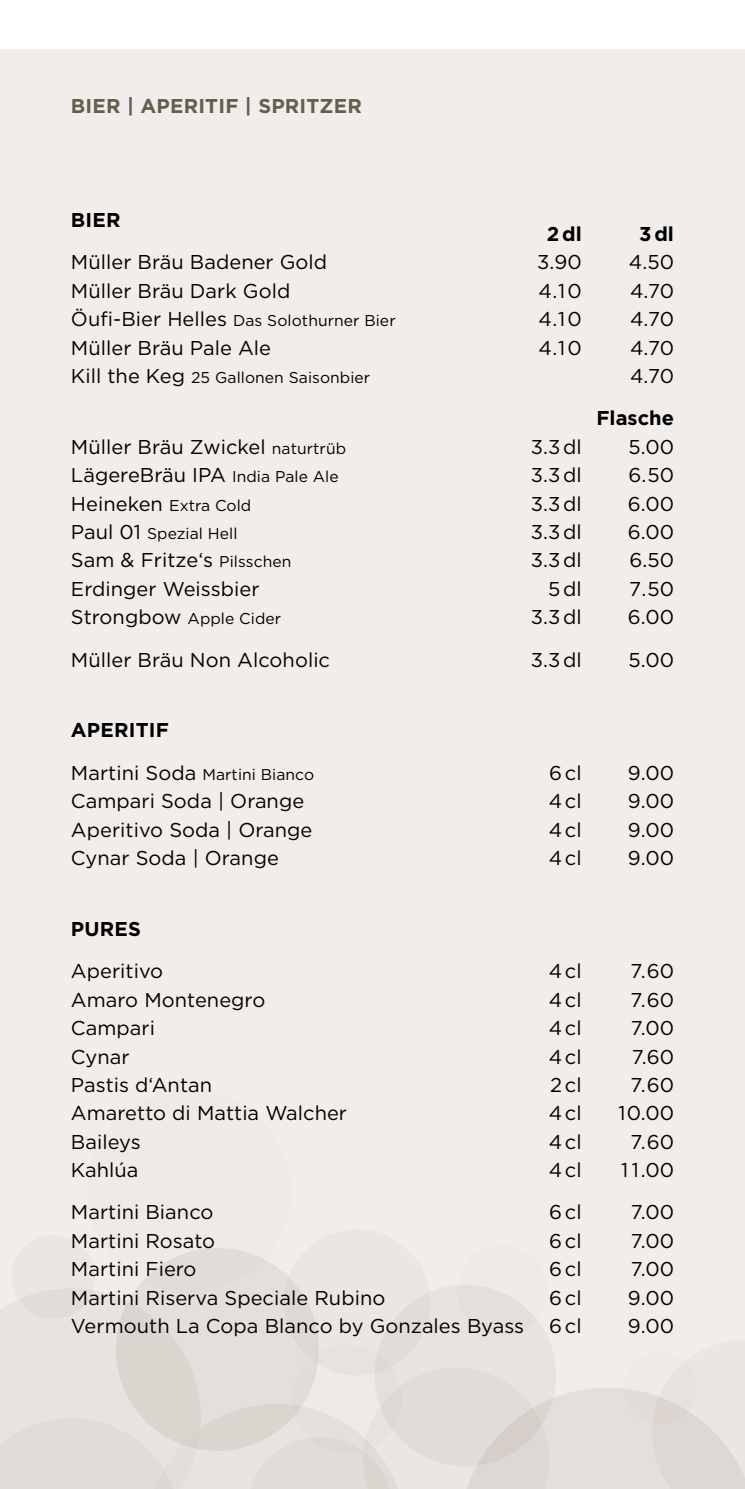
<style>
.page{position:relative;width:745px;height:1489px;background:#fff}
.page>*{position:absolute;margin:0;border:0;box-sizing:border-box;transform-origin:0 0}
.t1{font:20px "Gotham";letter-spacing:.005em;color:#000}
.t2{font:700 20px "Gotham";letter-spacing:.01em;color:#000}
.t3{font:700 20px "Gotham";letter-spacing:.01em;color:#60604d}
.t4{font:15.5px "Gotham";letter-spacing:.005em;color:#000}
.s1{font-size:20px}
.s2{font-size:15.5px}
</style>
<div class="page">
<div style="left:0;top:50px;width:744px;height:1438px;background:linear-gradient(to bottom,#f3f0ef,#eae6e3)"></div>
<p class="t3" style="left:71px;top:93px;width:292px">BIER | APERITIF | SPRITZER</p>
<p class="t2" style="left:71px;top:206px;width:51px">BIER</p>
<p class="t2" style="left:546px;top:221px;width:36px">2 dl</p>
<p class="t2" style="left:638px;top:221px;width:36px">3 dl</p>
<p class="t1" style="left:71px;top:249px;width:258px">Müller Bräu Badener Gold</p>
<p class="t1" style="left:536px;top:249px;width:46px">3.90</p>
<p class="t1" style="left:628px;top:249px;width:47px">4.50</p>
<p class="t1" style="left:71px;top:278px;width:221px">Müller Bräu Dark Gold</p>
<p class="t1" style="left:538px;top:278px;width:45px">4.10</p>
<p class="t1" style="left:629px;top:278px;width:45px">4.70</p>
<p class="t4" style="left:71px;top:311px;width:326px"><span class="s1">Öufi-Bier Helles</span> Das Solothurner Bier</p>
<p class="t1" style="left:538px;top:306px;width:45px">4.10</p>
<p class="t1" style="left:629px;top:306px;width:45px">4.70</p>
<p class="t1" style="left:71px;top:334px;width:201px">Müller Bräu Pale Ale</p>
<p class="t1" style="left:538px;top:334px;width:45px">4.10</p>
<p class="t1" style="left:629px;top:334px;width:45px">4.70</p>
<p class="t4" style="left:71px;top:367px;width:301px"><span class="s1">Kill the Keg</span> 25 Gallonen Saisonbier</p>
<p class="t1" style="left:629px;top:363px;width:45px">4.70</p>
<p class="t2" style="left:596px;top:405px;width:79px">Flasche</p>
<p class="t1" style="left:71px;top:434px;width:276px">Müller Bräu Zwickel <span class="s2">naturtrüb</span></p>
<p class="t1" style="left:530px;top:434px;width:52px">3.3 dl</p>
<p class="t1" style="left:628px;top:434px;width:47px">5.00</p>
<p class="t1" style="left:71px;top:462px;width:269px">LägereBräu IPA <span class="s2">India Pale Ale</span></p>
<p class="t1" style="left:530px;top:462px;width:52px">3.3 dl</p>
<p class="t1" style="left:628px;top:462px;width:47px">6.50</p>
<p class="t4" style="left:71px;top:495px;width:182px"><span class="s1">Heineken</span> Extra Cold</p>
<p class="t1" style="left:530px;top:490px;width:52px">3.3 dl</p>
<p class="t1" style="left:627px;top:490px;width:48px">6.00</p>
<p class="t4" style="left:71px;top:523px;width:168px"><span class="s1">Paul 01</span> Spezial Hell</p>
<p class="t1" style="left:530px;top:519px;width:52px">3.3 dl</p>
<p class="t1" style="left:627px;top:519px;width:48px">6.00</p>
<p class="t1" style="left:71px;top:547px;width:222px">Sam &amp; Fritze‘s <span class="s2">Pilsschen</span></p>
<p class="t1" style="left:530px;top:547px;width:52px">3.3 dl</p>
<p class="t1" style="left:629px;top:547px;width:46px">6.50</p>
<p class="t1" style="left:71px;top:575px;width:190px">Erdinger Weissbier</p>
<p class="t1" style="left:547px;top:575px;width:35px">5 dl</p>
<p class="t1" style="left:628px;top:575px;width:46px">7.50</p>
<p class="t4" style="left:71px;top:608px;width:211px"><span class="s1">Strongbow</span> Apple Cider</p>
<p class="t1" style="left:530px;top:604px;width:52px">3.3 dl</p>
<p class="t1" style="left:627px;top:604px;width:48px">6.00</p>
<p class="t1" style="left:71px;top:646px;width:260px">Müller Bräu Non Alcoholic</p>
<p class="t1" style="left:530px;top:646px;width:52px">3.3 dl</p>
<p class="t1" style="left:628px;top:646px;width:47px">5.00</p>
<p class="t2" style="left:71px;top:717px;width:99px">APERITIF</p>
<p class="t4" style="left:71px;top:764px;width:244px"><span class="s1">Martini Soda</span> Martini Bianco</p>
<p class="t1" style="left:549px;top:760px;width:34px">6 cl</p>
<p class="t1" style="left:627px;top:760px;width:48px">9.00</p>
<p class="t1" style="left:71px;top:788px;width:235px">Campari Soda | Orange</p>
<p class="t1" style="left:548px;top:788px;width:34px">4 cl</p>
<p class="t1" style="left:627px;top:788px;width:48px">9.00</p>
<p class="t1" style="left:71px;top:816px;width:243px">Aperitivo Soda | Orange</p>
<p class="t1" style="left:548px;top:816px;width:34px">4 cl</p>
<p class="t1" style="left:627px;top:816px;width:48px">9.00</p>
<p class="t1" style="left:71px;top:845px;width:209px">Cynar Soda | Orange</p>
<p class="t1" style="left:548px;top:845px;width:34px">4 cl</p>
<p class="t1" style="left:627px;top:845px;width:48px">9.00</p>
<p class="t2" style="left:71px;top:915px;width:71px">PURES</p>
<p class="t1" style="left:71px;top:958px;width:94px">Aperitivo</p>
<p class="t1" style="left:548px;top:958px;width:34px">4 cl</p>
<p class="t1" style="left:630px;top:958px;width:45px">7.60</p>
<p class="t1" style="left:71px;top:986px;width:196px">Amaro Montenegro</p>
<p class="t1" style="left:548px;top:986px;width:34px">4 cl</p>
<p class="t1" style="left:630px;top:986px;width:45px">7.60</p>
<p class="t1" style="left:71px;top:1015px;width:85px">Campari</p>
<p class="t1" style="left:548px;top:1015px;width:34px">4 cl</p>
<p class="t1" style="left:630px;top:1015px;width:45px">7.00</p>
<p class="t1" style="left:71px;top:1043px;width:60px">Cynar</p>
<p class="t1" style="left:548px;top:1043px;width:34px">4 cl</p>
<p class="t1" style="left:631px;top:1043px;width:44px">7.60</p>
<p class="t1" style="left:71px;top:1071px;width:143px">Pastis d‘Antan</p>
<p class="t1" style="left:550px;top:1071px;width:33px">2 cl</p>
<p class="t1" style="left:630px;top:1071px;width:45px">7.60</p>
<p class="t1" style="left:71px;top:1100px;width:277px">Amaretto di Mattia Walcher</p>
<p class="t1" style="left:548px;top:1100px;width:34px">4 cl</p>
<p class="t1" style="left:618px;top:1100px;width:57px">10.00</p>
<p class="t1" style="left:71px;top:1128px;width:71px">Baileys</p>
<p class="t1" style="left:548px;top:1128px;width:34px">4 cl</p>
<p class="t1" style="left:630px;top:1128px;width:45px">7.60</p>
<p class="t1" style="left:71px;top:1156px;width:69px">Kahlúa</p>
<p class="t1" style="left:548px;top:1156px;width:34px">4 cl</p>
<p class="t1" style="left:620px;top:1156px;width:54px">1 1.00</p>
<p class="t1" style="left:71px;top:1199px;width:144px">Martini Bianco</p>
<p class="t1" style="left:549px;top:1199px;width:34px">6 cl</p>
<p class="t1" style="left:630px;top:1199px;width:45px">7.00</p>
<p class="t1" style="left:71px;top:1227px;width:146px">Martini Rosato</p>
<p class="t1" style="left:549px;top:1227px;width:34px">6 cl</p>
<p class="t1" style="left:630px;top:1227px;width:45px">7.00</p>
<p class="t1" style="left:71px;top:1256px;width:127px">Martini Fiero</p>
<p class="t1" style="left:549px;top:1256px;width:34px">6 cl</p>
<p class="t1" style="left:630px;top:1256px;width:45px">7.00</p>
<p class="t1" style="left:71px;top:1284px;width:316px">Martini Riserva Speciale Rubino</p>
<p class="t1" style="left:549px;top:1284px;width:34px">6 cl</p>
<p class="t1" style="left:627px;top:1284px;width:48px">9.00</p>
<p class="t1" style="left:71px;top:1312px;width:454px">Vermouth La Copa Blanco by Gonzales Byass</p>
<p class="t1" style="left:549px;top:1312px;width:34px">6 cl</p>
<p class="t1" style="left:627px;top:1312px;width:48px">9.00</p>
</div>
